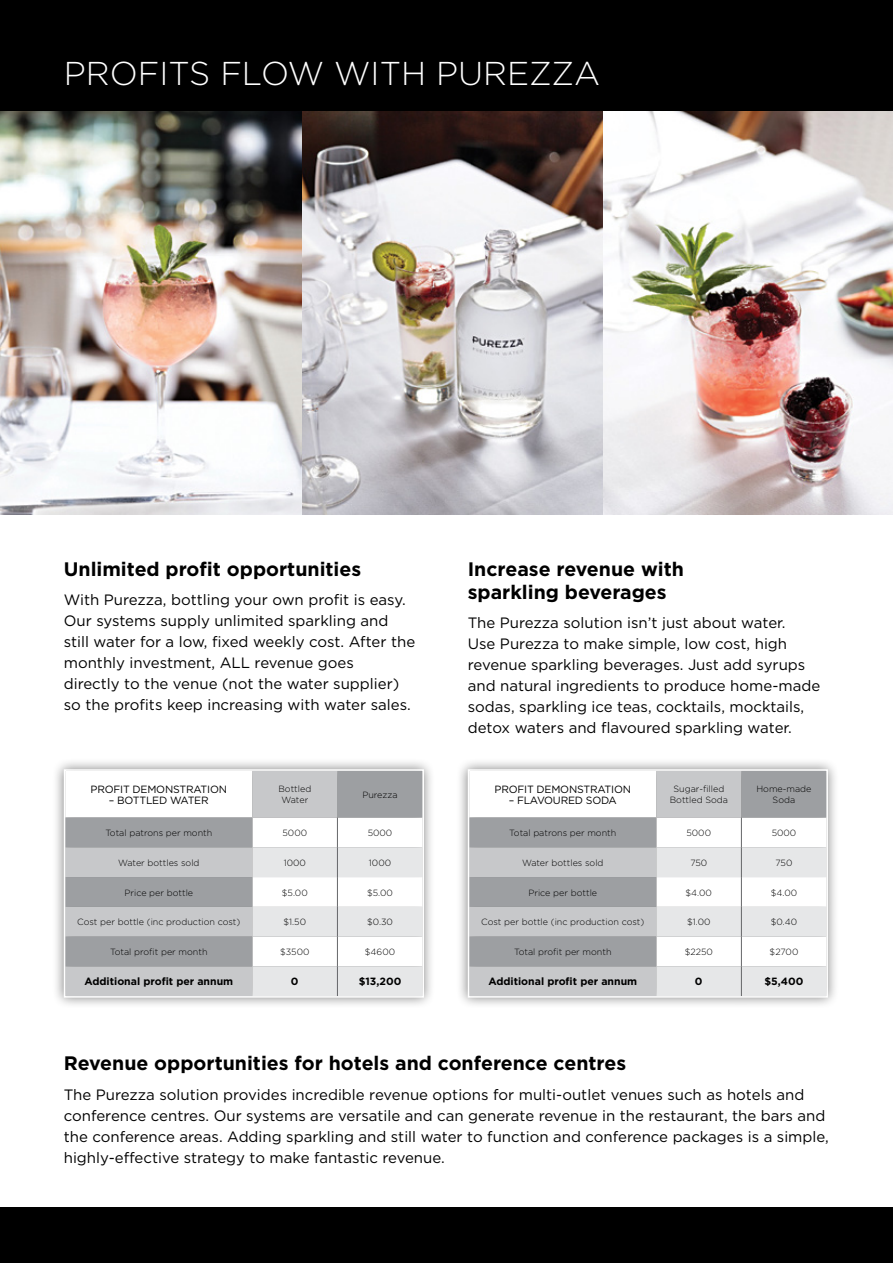
<style>
.page{position:relative;width:893px;height:1263px;background:#fff}
.page>*{position:absolute;margin:0;border:0;box-sizing:border-box;transform-origin:0 0}
.t1{font:300 33px "Gotham HTF";color:#fff}
.t2{font:700 19.5px/23.4px "Gotham";color:#000}
.t3{font:15px/21px "Gotham";color:#000}
.t4{font:10.5px "Gotham";letter-spacing:-.02em;color:#000}
.t5{font:700 10.5px "Gotham";color:#000}
.t6{font:300 9px/10.8px "Gotham HTF";color:#000;text-align:center}
</style>
<div class="page">
<img style="left:302px;top:111px;width:302px;height:403px">
<img style="left:0;top:111px;width:302px;height:403px">
<img style="left:604px;top:111px;width:289px;height:403px">
<div style="left:52px;top:758px;width:383px;height:251px;background:#000;opacity:.5"></div>
<div style="left:67px;top:966px;width:185px;height:29px;background:#c7c8ca"></div>
<svg style="left:67px;top:772px;width:354px;height:194px"></svg>
<hr style="left:337px;top:817px;width:1px;height:30px;background:#656669">
<svg style="left:252px;top:847px;width:169px;height:148px"></svg>
<hr style="left:337px;top:936px;width:1px;height:30px;background:#656669">
<hr style="left:337px;top:966px;width:1px;height:30px;background:#656669">
<div style="left:64px;top:769px;width:360px;height:229px;border:2px solid #fff"></div>
<div style="left:456px;top:758px;width:383px;height:251px;background:#000;opacity:.5"></div>
<div style="left:471px;top:966px;width:185px;height:29px;background:#c7c8ca"></div>
<svg style="left:471px;top:772px;width:354px;height:194px"></svg>
<hr style="left:741px;top:817px;width:1px;height:30px;background:#656669">
<svg style="left:656px;top:847px;width:169px;height:148px"></svg>
<hr style="left:741px;top:936px;width:1px;height:30px;background:#656669">
<hr style="left:741px;top:966px;width:1px;height:30px;background:#656669">
<div style="left:468px;top:769px;width:360px;height:229px;border:2px solid #fff"></div>
<div style="left:0;top:1208px;width:893px;height:55px;background:#000"></div>
<div style="left:0;top:0;width:893px;height:111px;background:#000"></div>
<h1 class="t1" style="left:64px;top:55px;width:538px">PROFITS FLOW WITH PUREZZA</h1>
<h2 class="t2" style="left:64px;top:557px;width:299px">Unlimited profit opportunities</h2>
<p class="t3" style="left:64px;top:589px;width:353px">With Purezza, bottling your own profit is easy.<br>Our systems supply unlimited sparkling and still water for a low, fixed weekly cost. After the monthly investment, ALL revenue goes<br>directly to the venue (not the water supplier) so the profits keep increasing with water sales.</p>
<p class="t4" style="left:91px;top:782px;width:138px">PROFIT DEMONSTRATION</p>
<p class="t4" style="left:109px;top:793px;width:101px">– BOTTLED WATER</p>
<p class="t6" style="left:278px;top:784px;width:34px">Bottled<br>Water</p>
<p class="t6" style="left:362px;top:789px;width:37px">Purezza</p>
<p class="t6" style="left:105px;top:827px;width:109px">Total patrons per month</p>
<p class="t6" style="left:282px;top:827px;width:26px">5000</p>
<p class="t6" style="left:368px;top:827px;width:26px">5000</p>
<p class="t6" style="left:118px;top:857px;width:83px">Water bottles sold</p>
<p class="t6" style="left:284px;top:857px;width:24px">1000</p>
<p class="t6" style="left:369px;top:857px;width:24px">1000</p>
<p class="t6" style="left:124px;top:887px;width:70px">Price per bottle</p>
<p class="t6" style="left:282px;top:887px;width:27px">$5.00</p>
<p class="t6" style="left:367px;top:887px;width:27px">$5.00</p>
<p class="t6" style="left:77px;top:917px;width:165px">Cost per bottle (inc production cost)</p>
<p class="t6" style="left:284px;top:917px;width:24px">$1.50</p>
<p class="t6" style="left:367px;top:917px;width:27px">$0.30</p>
<p class="t6" style="left:110px;top:946px;width:99px">Total profit per month</p>
<p class="t6" style="left:280px;top:946px;width:31px">$3500</p>
<p class="t6" style="left:365px;top:946px;width:32px">$4600</p>
<p class="t5" style="left:84px;top:975px;width:150px">Additional profit per annum</p>
<p class="t5" style="left:291px;top:975px;width:9px">0</p>
<p class="t5" style="left:359px;top:975px;width:44px">$13,200</p>
<h2 class="t2" style="left:468px;top:557px;width:218px">Increase revenue with sparkling beverages</h2>
<p class="t3" style="left:468px;top:612px;width:354px">The Purezza solution isn’t just about water.<br>Use Purezza to make simple, low cost, high revenue sparkling beverages. Just add syrups and natural ingredients to produce home-made sodas, sparkling ice teas, cocktails, mocktails, detox waters and flavoured sparkling water.</p>
<p class="t4" style="left:495px;top:782px;width:138px">PROFIT DEMONSTRATION</p>
<p class="t4" style="left:509px;top:793px;width:110px">– FLAVOURED SODA</p>
<p class="t6" style="left:670px;top:784px;width:60px">Sugar-filled<br>Bottled Soda</p>
<p class="t6" style="left:756px;top:784px;width:57px">Home-made<br>Soda</p>
<p class="t6" style="left:509px;top:827px;width:109px">Total patrons per month</p>
<p class="t6" style="left:686px;top:827px;width:26px">5000</p>
<p class="t6" style="left:772px;top:827px;width:26px">5000</p>
<p class="t6" style="left:522px;top:857px;width:83px">Water bottles sold</p>
<p class="t6" style="left:690px;top:857px;width:18px">750</p>
<p class="t6" style="left:776px;top:857px;width:18px">750</p>
<p class="t6" style="left:528px;top:887px;width:70px">Price per bottle</p>
<p class="t6" style="left:686px;top:887px;width:28px">$4.00</p>
<p class="t6" style="left:771px;top:887px;width:28px">$4.00</p>
<p class="t6" style="left:481px;top:917px;width:165px">Cost per bottle (inc production cost)</p>
<p class="t6" style="left:687px;top:917px;width:25px">$1.00</p>
<p class="t6" style="left:771px;top:917px;width:28px">$0.40</p>
<p class="t6" style="left:514px;top:946px;width:99px">Total profit per month</p>
<p class="t6" style="left:685px;top:946px;width:30px">$2250</p>
<p class="t6" style="left:770px;top:946px;width:30px">$2700</p>
<p class="t5" style="left:488px;top:975px;width:150px">Additional profit per annum</p>
<p class="t5" style="left:695px;top:975px;width:9px">0</p>
<p class="t5" style="left:764px;top:975px;width:40px">$5,400</p>
<h2 class="t2" style="left:64px;top:1051px;width:564px">Revenue opportunities for hotels and conference centres</h2>
<p class="t3" style="left:64px;top:1083px;width:767px">The Purezza solution provides incredible revenue options for multi-outlet venues such as hotels and conference centres. Our systems are versatile and can generate revenue in the restaurant, the bars and the conference areas. Adding sparkling and still water to function and conference packages is a simple, highly-effective strategy to make fantastic revenue.</p>
</div>
